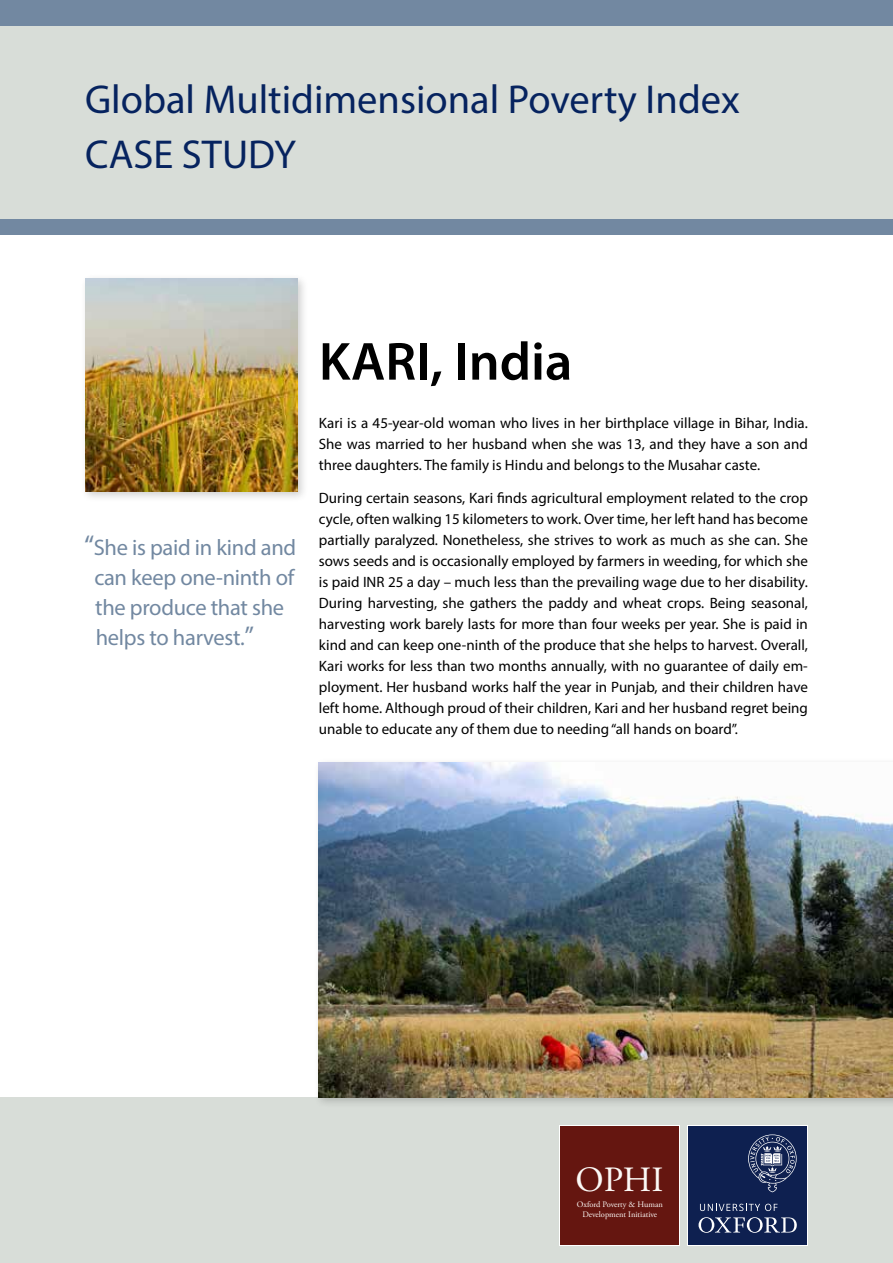
<style>
.page{position:relative;width:893px;height:1263px;background:#fff}
.page>*{position:absolute;margin:0;border:0;box-sizing:border-box;transform-origin:0 0}
.t1{font:600 54px "Myriad Pro";color:#000}
.t2{font:40.5px/55.1px "Myriad Pro";color:#06235f}
.t3{font:35.4px "Adobe Garamond Pro";color:#fcf9f6}
.t4{font:22.5px/30px "Myriad Pro";letter-spacing:-.015em;color:#7288a1}
.t5{font:15px/21px "Myriad Pro";color:#000;text-align:justify}
.t6{font:8.4px/10.2px "Adobe Garamond Pro";color:#fcf9f6;text-align:center}
.s1{font-size:28.5px}
.s2{font-size:27px}
</style>
<div class="page">
<div style="left:0;top:0;width:893px;height:219px;background:#d8ddd8"></div>
<div style="left:0;top:1097px;width:893px;height:166px;background:#d8ddd8"></div>
<div style="left:80px;top:273px;width:229px;height:229px;background:#000;opacity:.19"></div>
<img style="left:85px;top:279px;width:213px;height:212px">
<div style="left:314px;top:757px;width:579px;height:352px;background:#000;opacity:.19"></div>
<img style="left:319px;top:762px;width:574px;height:335px">
<div style="left:559px;top:1125px;width:121px;height:121px;background:#fff"></div>
<div style="left:560px;top:1126px;width:119px;height:119px;background:#651610"></div>
<div style="left:687px;top:1125px;width:121px;height:121px;background:#fff"></div>
<div style="left:688px;top:1126px;width:119px;height:119px;background:#0e2050"></div>
<svg style="left:698px;top:1217px;width:99px;height:16px"></svg>
<svg style="left:700px;top:1204px;width:77px;height:7px"></svg>
<svg style="left:748px;top:1134px;width:49px;height:58px"></svg>
<div style="left:0;top:219px;width:893px;height:15px;background:#7288a1"></div>
<div style="left:0;top:0;width:893px;height:25px;background:#7288a1"></div>
<h2 class="t2" style="left:85px;top:71px;width:656px">Global Multidimensional Poverty Index<br>CASE STUDY</h2>
<h3 class="t4" style="left:94px;top:532px;width:203px;text-indent:-10px"><span class="s1">“</span>She is paid in kind and can keep one-ninth of the produce that she helps to harvest.<span class="s2">”</span></h3>
<h1 class="t1" style="left:319px;top:327px;width:255px">KARI, India</h1>
<p class="t5" style="left:319px;top:412px;width:490px">Kari is a 45-year-old woman who lives in her birthplace village in Bihar, India.<br>She was married to her husband when she was 13, and they have a son and three daughters. The family is Hindu and belongs to the Musahar caste.</p>
<p class="t5" style="left:319px;top:487px;width:491px">During certain seasons, Kari finds agricultural employment related to the crop cycle, often walking 15 kilometers to work. Over time, her left hand has become partially paralyzed. Nonetheless, she strives to work as much as she can. She sows seeds and is occasionally employed by farmers in weeding, for which she is paid INR 25 a day – much less than the prevailing wage due to her disability.<br>During harvesting, she gathers the paddy and wheat crops. Being seasonal, harvesting work barely lasts for more than four weeks per year. She is paid in kind and can keep one-ninth of the produce that she helps to harvest. Overall, Kari works for less than two months annually, with no guarantee of daily em&shy;ployment. Her husband works half the year in Punjab, and their children have left home. Although proud of their children, Kari and her husband regret being unable to educate any of them due to needing “all hands on board”.</p>
<h3 class="t3" style="left:575px;top:1158px;width:90px">OPHI</h3>
<p class="t6" style="left:577px;top:1199px;width:88px">Oxford Poverty &amp; Human<br>Development Initiative</p>
</div>
